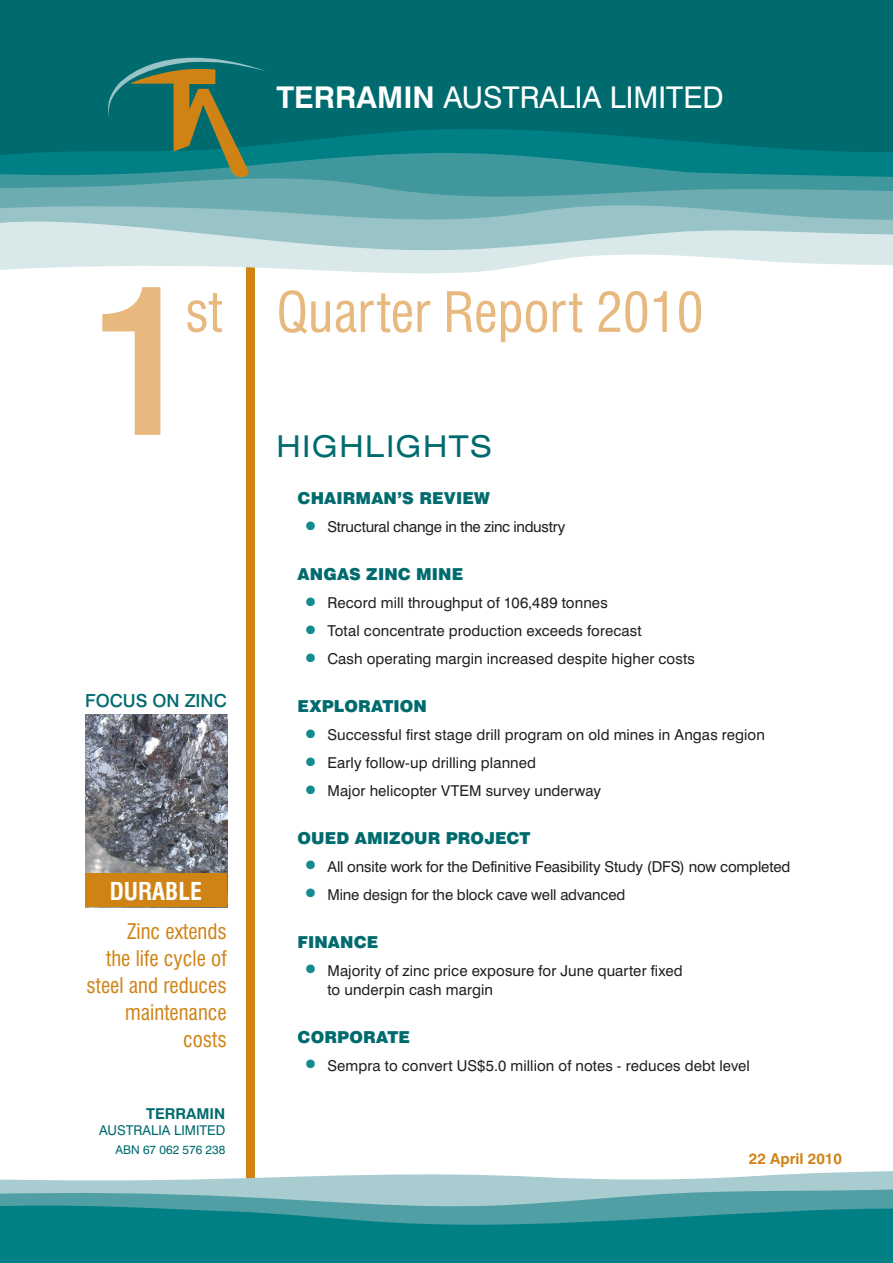
<style>
.page{position:relative;width:893px;height:1263px;background:#fff}
.page>*{position:absolute;margin:0;border:0;box-sizing:border-box;transform-origin:0 0}
.t1{font:700 condensed 195px "Swiss 721 BT";color:#e8b97f}
.t2{font:condensed 54px "Swiss 721 BT";color:#e8b97f}
.t3{font:30px "Swiss 721 BT";color:#fff}
.t4{font:expanded 30px "Swiss 721 BT";letter-spacing:.05em;color:#006b6e}
.t5{font:700 condensed 24px "Swiss 721 BT";color:#fff}
.t6{font:condensed 21px/27px "Swiss 721 BT";color:#d08315;text-align:right}
.t7{font:500 18px "Swiss 721 BT";color:#006b6e}
.t8{font:900 16.5px "Swiss 721 BT";letter-spacing:.005em;color:#006b6e}
.t9{font:15px/19.5px "Swiss 721 BT";letter-spacing:.005em;color:#231f20}
.t10{font:15px "Swiss 721 BT";letter-spacing:-.02em;color:#231f20}
.t11{font:700 15px "Swiss 721 BT";color:#d08315}
.t12{font:700 15px "Swiss 721 BT";color:#006b6e}
.t13{font:13.5px "Swiss 721 BT";color:#006b6e}
.t14{font:12px "Swiss 721 BT";color:#006b6e}
.s1{font-weight:700}
.s2{font-size:30px;color:#148b90}
</style>
<div class="page">
<div style="left:247px;top:227px;width:8px;height:978px;background:#d08315"></div>
<svg style="left:0;top:255px;width:893px;height:19px;fill:#d9e9ea"></svg>
<svg style="left:0;top:229px;width:893px;height:26px;background:#c4dcde"></svg>
<svg style="left:0;top:207px;width:893px;height:22px;background:#90bfc3"></svg>
<svg style="left:0;top:177px;width:893px;height:30px;background:#5ca5a9"></svg>
<svg style="left:0;top:157px;width:893px;height:20px;background:#218c91"></svg>
<svg style="left:0;top:0;width:893px;height:157px;background:#006d70"></svg>
<svg style="left:106px;top:58px;width:160px;height:121px;background:#307866"></svg>
<svg style="left:0;top:1171px;width:893px;height:18px;fill:#a8ccd0"></svg>
<svg style="left:0;top:1189px;width:893px;height:14px;background:#7fb7bb"></svg>
<svg style="left:0;top:1203px;width:893px;height:60px;background:#10858a"></svg>
<img style="left:85px;top:714px;width:143px;height:193px">
<div style="left:85px;top:874px;width:142px;height:33px;background:#d08315"></div>
<h3 class="t3" style="left:276px;top:79px;width:449px"><span class="s1">TERRAMIN</span> AUSTRALIA LIMITED</h3>
<h1 class="t1" style="left:94px;top:247px;width:99px">1</h1>
<h2 class="t2" style="left:185px;top:280px;width:520px">st Quarter Report 2010</h2>
<h3 class="t4" style="left:276px;top:428px;width:217px">HIGHLIGHTs</h3>
<p class="t8" style="left:298px;top:488px;width:194px">CHAIRMAN’S REVIEW</p>
<p class="t10" style="left:302px;top:518px;width:265px"><span class="s2">•</span> Structural change in the zinc industry</p>
<p class="t8" style="left:298px;top:564px;width:167px">ANGAS ZINC MINE</p>
<p class="t9" style="left:302px;top:593px;width:307px"><span class="s2">•</span> Record mill throughput of 106,489 tonnes</p>
<p class="t9" style="left:302px;top:621px;width:341px"><span class="s2">•</span> Total concentrate production exceeds forecast</p>
<p class="t9" style="left:302px;top:649px;width:395px"><span class="s2">•</span> Cash operating margin increased despite higher costs</p>
<p class="t8" style="left:298px;top:696px;width:131px">EXPLORATION</p>
<p class="t9" style="left:302px;top:725px;width:465px"><span class="s2">•</span> Successful first stage drill program on old mines in Angas region</p>
<p class="t9" style="left:302px;top:753px;width:236px"><span class="s2">•</span> Early follow-up drilling planned</p>
<p class="t9" style="left:302px;top:781px;width:301px"><span class="s2">•</span> Major helicopter VTEM survey underway</p>
<p class="t8" style="left:298px;top:828px;width:234px">OUED AMIZOUR PROJECT</p>
<p class="t9" style="left:302px;top:857px;width:490px"><span class="s2">•</span> All onsite work for the Definitive Feasibility Study (DFS) now completed</p>
<p class="t9" style="left:302px;top:885px;width:325px"><span class="s2">•</span> Mine design for the block cave well advanced</p>
<p class="t8" style="left:298px;top:932px;width:82px">FINANCE</p>
<p class="t9" style="left:327px;top:960px;width:357px;text-indent:-26px"><span class="s2">•</span> Majority of zinc price exposure for June quarter fixed to underpin cash margin</p>
<p class="t8" style="left:298px;top:1027px;width:114px">CORPORATE</p>
<p class="t9" style="left:302px;top:1056px;width:449px"><span class="s2">•</span> Sempra to convert US$5.0 million of notes - reduces debt level</p>
<p class="t7" style="left:85px;top:689px;width:143px">FOCUS ON ZINC</p>
<h3 class="t5" style="left:110px;top:876px;width:94px">DURABLE</h3>
<h3 class="t6" style="left:87px;top:918px;width:142px">Zinc extends<br>the life cycle of steel and reduces maintenance costs</h3>
<p class="t12" style="left:146px;top:1104px;width:81px">TERRAMIN</p>
<p class="t13" style="left:99px;top:1122px;width:128px">AUSTRALIA LIMITED</p>
<p class="t14" style="left:115px;top:1142px;width:111px">ABN 67 062 576 238</p>
<p class="t11" style="left:749px;top:1150px;width:94px">22 April 2010</p>
</div>
